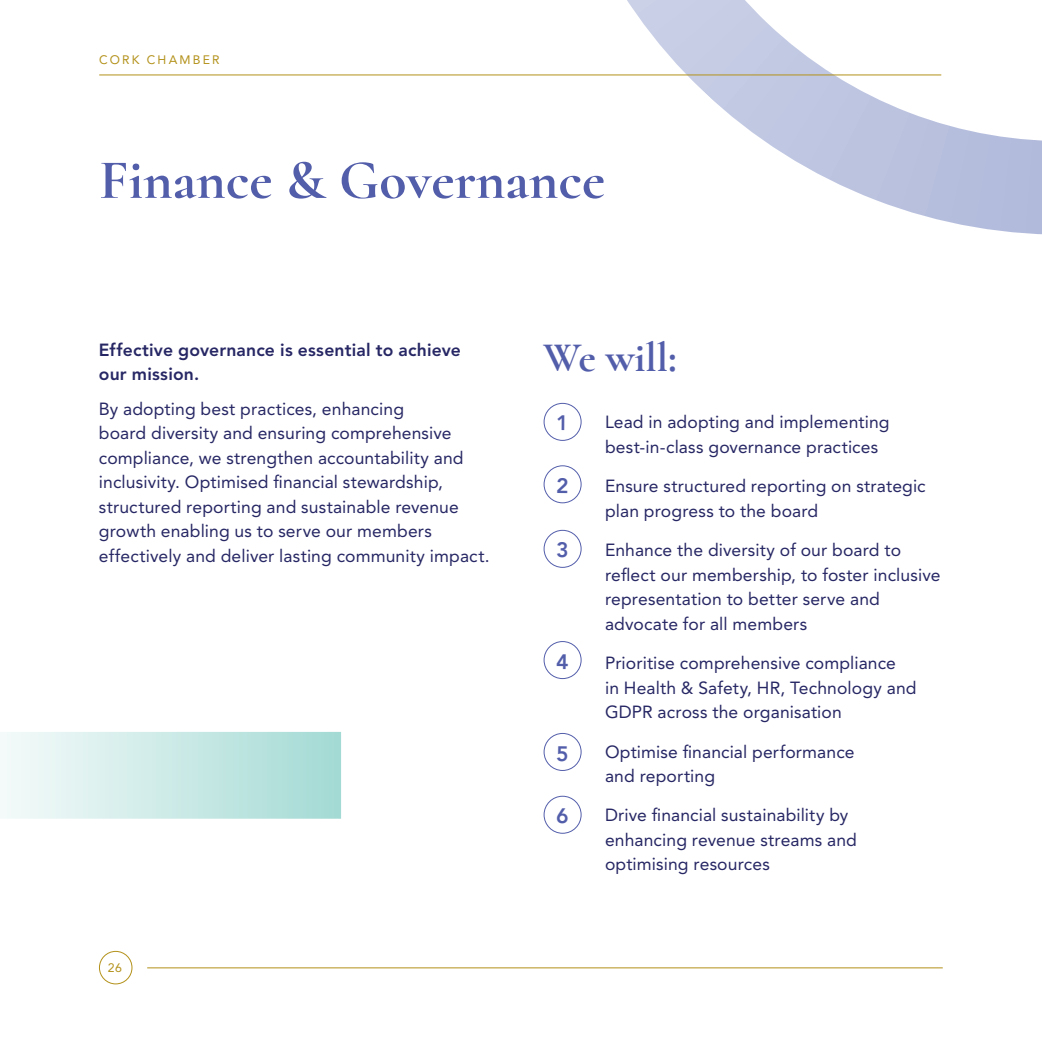
<style>
.page{position:relative;width:1042px;height:1042px;background:#fff}
.page>*{position:absolute;margin:0;border:0;box-sizing:border-box;transform-origin:0 0}
.t1{font:700 56px "Cormorant";color:#535eaa}
.t2{font:700 42px "Cormorant";color:#535eaa}
.t3{font:800 21px "Avenir";color:#535eaa}
.t4{font:17.5px/24.5px "Avenir LT Pro";letter-spacing:.005em;color:#272765}
.t5{font:800 17.5px/24.5px "Avenir LT Pro";letter-spacing:.01em;color:#272765}
.t6{font:12.25px "Avenir LT Pro";letter-spacing:.18em;color:#b3911a}
</style>
<div class="page">
<svg style="left:539px;top:0;width:503px;height:235px"></svg>
<div style="left:0;top:732px;width:341px;height:87px;background:linear-gradient(to right,#f5fbfa,#a4dad4)"></div>
<div style="left:99px;top:951px;width:33px;height:33px;border:1px solid #b3911a;border-radius:50%"></div>
<hr style="left:147px;top:967px;width:796px;height:1px;background:#b3911a">
<div style="left:544px;top:403px;width:37px;height:38px;border:1px solid #535eaa;border-radius:50%"></div>
<div style="left:544px;top:465px;width:37px;height:38px;border:1px solid #535eaa;border-radius:50%"></div>
<div style="left:544px;top:530px;width:37px;height:38px;border:1px solid #535eaa;border-radius:50%"></div>
<div style="left:544px;top:641px;width:37px;height:38px;border:1px solid #535eaa;border-radius:50%"></div>
<div style="left:544px;top:733px;width:37px;height:38px;border:1px solid #535eaa;border-radius:50%"></div>
<div style="left:544px;top:796px;width:37px;height:37px;border:1px solid #535eaa;border-radius:50%"></div>
<hr style="left:99px;top:74px;width:842px;height:1px;background:#b3911a">
<p class="t6" style="left:99px;top:53px;width:122px">CORK CHAMBER</p>
<h1 class="t1" style="left:99px;top:145px;width:507px">Finance &amp; Governance</h1>
<p class="t5" style="left:99px;top:337px;width:363px">Effective governance is essential to achieve our mission.</p>
<p class="t4" style="left:99px;top:396px;width:392px">By adopting best practices, enhancing<br>board diversity and ensuring comprehensive compliance, we strengthen accountability and inclusivity. Optimised financial stewardship, structured reporting and sustainable revenue growth enabling us to serve our members effectively and deliver lasting community impact.</p>
<p class="t6" style="left:108px;top:960px;width:16px">26</p>
<h2 class="t2" style="left:543px;top:332px;width:135px">We will:</h2>
<p class="t3" style="left:556px;top:407px;width:14px">1</p>
<p class="t3" style="left:556px;top:469px;width:14px">2</p>
<p class="t3" style="left:556px;top:534px;width:14px">3</p>
<p class="t3" style="left:556px;top:645px;width:14px">4</p>
<p class="t3" style="left:556px;top:737px;width:14px">5</p>
<p class="t3" style="left:556px;top:799px;width:14px">6</p>
<p class="t4" style="left:605px;top:410px;width:286px">Lead in adopting and implementing best-in-class governance practices</p>
<p class="t4" style="left:605px;top:474px;width:322px">Ensure structured reporting on strategic plan progress to the board</p>
<p class="t4" style="left:605px;top:538px;width:337px">Enhance the diversity of our board to reflect our membership, to foster inclusive representation to better serve and advocate for all members</p>
<p class="t4" style="left:605px;top:651px;width:313px">Prioritise comprehensive compliance<br>in Health &amp; Safety, HR, Technology and<br>GDPR across the organisation</p>
<p class="t4" style="left:605px;top:739px;width:251px">Optimise financial performance and reporting</p>
<p class="t4" style="left:605px;top:803px;width:253px">Drive financial sustainability by enhancing revenue streams and optimising resources</p>
</div>
